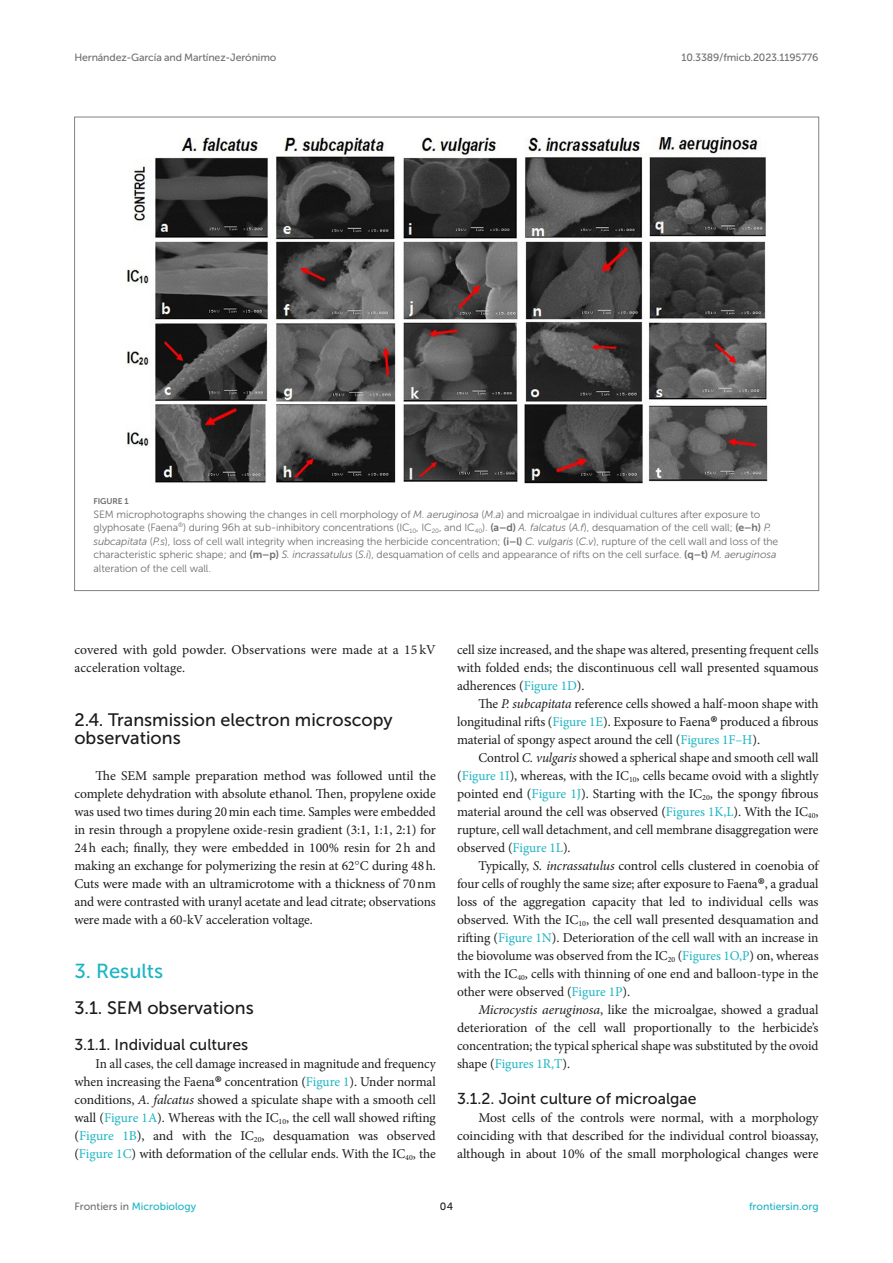
<style>
.page{position:relative;width:893px;height:1263px;background:#fff}
.page>*{position:absolute;margin:0;border:0;box-sizing:border-box;transform-origin:0 0}
.HEAD_1{font:20.25px "Museo Sans 500";color:#1db5c3}
.HEAD_2{font:18px/18px "Museo Sans 500";color:#1b1c1b}
.HEAD_2_after_HEAD_1{font:18px "Museo Sans 500";color:#1b1c1b}
.HEAD_3{font:15.75px "Museo Sans 500";color:#1b1c1b}
.HEAD_3_after_HEAD_2{font:15.75px "Museo Sans 500";color:#1b1c1b}
.TEXT_FLUSH{font:13.5px/18px "Minion Pro";letter-spacing:-.005em;color:#1b1c1b;text-align:justify}
.TEXT{font:13.5px/18px "Minion Pro";letter-spacing:-.005em;color:#1b1c1b;text-align:justify}
.FIG_LEG{font:10.5px/13.5px "Museo Sans 300";letter-spacing:-.01em;color:#706f70}
.t1{font:10.5px "Museo Sans 500";letter-spacing:-.015em;color:#706f70}
.t2{font:10.5px "Museo Sans 500";color:#1db5c3}
.t3{font:10.5px "Museo Sans 500";color:#1b1c1b}
.FIG_HD{font:8.25px "Museo Sans 700";letter-spacing:-.01em;color:#706f70}
.s1{font-style:italic}
.s2{font-family:"Museo Sans 700"}
.s3{font-family:"STIX"}
.s4{font-size:22.5px;color:#000}
.s5{color:#1db5c3}
.s6{color:#706f70}
</style>
<div class="page">
<img style="left:127px;top:137px;width:641px;height:347px">
<p class="t1" style="left:74px;top:51px;width:203px">Hernández-García and Martínez-Jerónimo</p>
<p class="t1" style="left:681px;top:51px;width:139px">10.3389/fmicb.2023.1195776</p>
<p class="FIG_HD" style="left:94px;top:497px;width:37px">FIGURE 1</p>
<p class="FIG_LEG" style="left:94px;top:507px;width:686px">SEM microphotographs showing the changes in cell morphology of <span class="s1">M. aeruginosa</span> (<span class="s1">M.a</span>) and microalgae in individual cultures after exposure to glyphosate (Faena<sup>®</sup>) during 96 h at sub-inhibitory concentrations (IC<sub>10</sub>, IC<sub>20</sub>, and IC<sub>40</sub>). <span class="s2">(a–d)</span> <span class="s1">A. falcatus</span> (<span class="s1">A.f</span>), desquamation of the cell wall; <span class="s2">(e–h)</span> <span class="s1">P. subcapitata</span> (<span class="s1">P.s</span>), loss of cell wall integrity when increasing the herbicide concentration; <span class="s2">(i–l)</span> <span class="s1">C. vulgaris</span> (<span class="s1">C.v</span>), rupture of the cell wall and loss of the characteristic spheric shape; and <span class="s2">(m–p)</span> <span class="s1">S. incrassatulus</span> (<span class="s1">S.i</span>), desquamation of cells and appearance of rifts on the cell surface. <span class="s2">(q–t)</span> <span class="s1">M. aeruginosa </span>alteration of the cell wall.</p>
<p class="TEXT_FLUSH" style="left:74px;top:641px;width:363px">covered with gold powder. Observations were made at a 15 kV acceleration voltage.</p>
<p class="HEAD_2" style="left:74px;top:711px;width:320px">2.4. Transmission electron microscopy observations</p>
<p class="TEXT_FLUSH" style="left:74px;top:767px;width:363px;text-indent:21px">The SEM sample preparation method was followed until the complete dehydration with absolute ethanol. Then, propylene oxide was used two times during 20min each time. Samples were embedded in resin through a propylene oxide-resin gradient (3:1, 1:1, 2:1) for 24h each; finally, they were embedded in 100% resin for 2h and making an exchange for polymerizing the resin at 62<span class="s3">°</span>C during 48h.<br>Cuts were made with an ultramicrotome with a thickness of 70nm and were contrasted with uranyl acetate and lead citrate; observations were made with a 60-kV acceleration voltage.</p>
<p class="HEAD_1" style="left:74px;top:960px;width:90px">3. Results</p>
<p class="HEAD_2_after_HEAD_1" style="left:74px;top:998px;width:181px">3.1. SEM observations</p>
<p class="HEAD_3_after_HEAD_2" style="left:74px;top:1036px;width:175px">3.1.1. Individual cultures</p>
<p class="TEXT_FLUSH" style="left:74px;top:1055px;width:363px;text-indent:21px">In all cases, the cell damage increased in magnitude and frequency when increasing the Faena<span class="s4">®</span> concentration (<span class="s5">Figure 1</span>). Under normal conditions, <span class="s1">A. falcatus</span> showed a spiculate shape with a smooth cell wall (<span class="s5">Figure 1A</span>). Whereas with the IC<sub>10</sub>, the cell wall showed rifting (<span class="s5">Figure 1B</span>), and with the IC<sub>20</sub>, desquamation was observed (<span class="s5">Figure 1C</span>) with deformation of the cellular ends. With the IC<sub>40</sub>, the</p>
<p class="TEXT_FLUSH" style="left:457px;top:641px;width:363px">cell size increased, and the shape was altered, presenting frequent cells with folded ends; the discontinuous cell wall presented squamous adherences (<span class="s5">Figure 1D</span>).</p>
<p class="TEXT" style="left:457px;top:695px;width:363px;text-indent:21px">The <span class="s1">P. subcapitata</span> reference cells showed a half-moon shape with longitudinal rifts (<span class="s5">Figure 1E</span>). Exposure to Faena<span class="s4">®</span> produced a fibrous material of spongy aspect around the cell (<span class="s5">Figures 1F–H</span>).</p>
<p class="TEXT" style="left:457px;top:749px;width:363px;text-indent:21px">Control <span class="s1">C. vulgaris</span> showed a spherical shape and smooth cell wall (<span class="s5">Figure 1I</span>), whereas, with the IC<sub>10</sub>, cells became ovoid with a slightly pointed end (<span class="s5">Figure 1J</span>). Starting with the IC<sub>20</sub>, the spongy fibrous material around the cell was observed (<span class="s5">Figures 1K,L</span>). With the IC<sub>40</sub>, rupture, cell wall detachment, and cell membrane disaggregation were observed (<span class="s5">Figure 1L</span>).</p>
<p class="TEXT" style="left:457px;top:857px;width:363px;text-indent:21px">Typically, <span class="s1">S. incrassatulus</span> control cells clustered in coenobia of four cells of roughly the same size; after exposure to Faena<span class="s4">®</span>, a gradual loss of the aggregation capacity that led to individual cells was observed. With the IC<sub>10</sub>, the cell wall presented desquamation and rifting (<span class="s5">Figure 1N</span>). Deterioration of the cell wall with an increase in the biovolume was observed from the IC<sub>20</sub> (<span class="s5">Figures 1O,P</span>) on, whereas with the IC<sub>40</sub>, cells with thinning of one end and balloon-type in the other were observed (<span class="s5">Figure 1P</span>).</p>
<p class="TEXT" style="left:457px;top:1001px;width:363px;text-indent:21px"><span class="s1">Microcystis aeruginosa</span>, like the microalgae, showed a gradual deterioration of the cell wall proportionally to the herbicide’s concentration; the typical spherical shape was substituted by the ovoid shape (<span class="s5">Figures 1R,T</span>).</p>
<p class="HEAD_3" style="left:457px;top:1090px;width:241px">3.1.2. Joint culture of microalgae</p>
<p class="TEXT_FLUSH" style="left:457px;top:1109px;width:363px;text-indent:21px">Most cells of the controls were normal, with a morphology coinciding with that described for the individual control bioassay, although in about 10% of the small morphological changes were</p>
<p class="t2" style="left:74px;top:1200px;width:123px"><span class="s6">Frontiers in</span> Microbiology</p>
<p class="t3" style="left:440px;top:1200px;width:15px">04</p>
<p class="t2" style="left:749px;top:1200px;width:71px">frontiersin.org</p>
</div>
